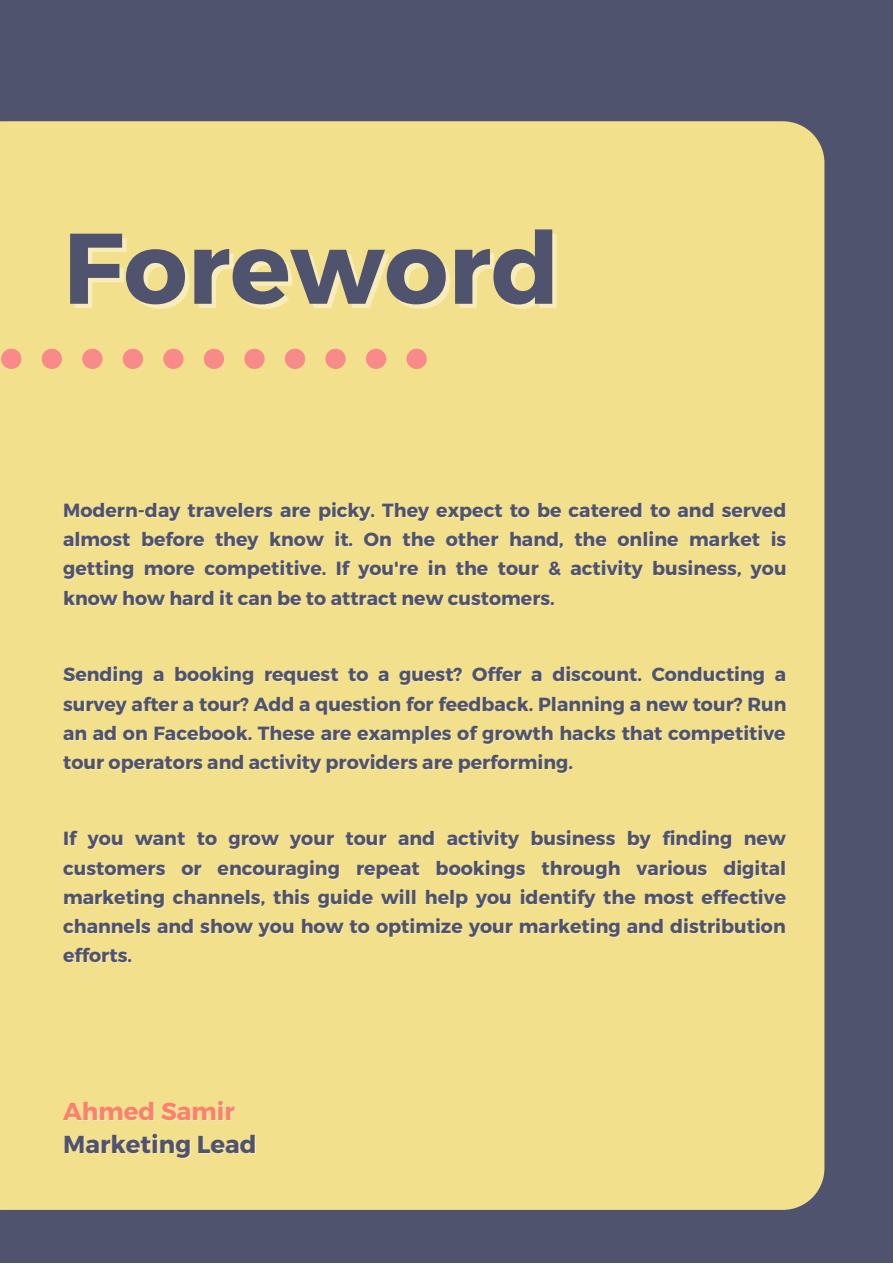
<style>
.page{position:relative;width:893px;height:1264px;background:#fff}
.page>*{position:absolute;margin:0;border:0;box-sizing:border-box;transform-origin:0 0}
.t1{font:700 100.05px "Montserrat";color:#50536e}
.t2{font:700 24.45px "Montserrat";color:#50536e}
.t3{font:700 24.45px "Montserrat";color:#fc816d}
.t4{font:700 19.05px/29.2px "Montserrat";color:#50536e;text-align:justify}
</style>
<div class="page">
<div style="left:0;top:0;width:892px;height:1262px;background:#50536e"></div>
<div style="left:0;top:121px;width:824px;height:1088px;background:#f3e08c"></div>
<svg style="left:0;top:349px;width:426px;height:20px;background:#f5bc8b"></svg>
<h1 class="t1" style="left:63px;top:203px;width:498px">Foreword</h1>
<p class="t4" style="left:63px;top:494px;width:725px">Modern-day travelers are picky. They expect to be catered to and served almost before they know it. On the other hand, the online market is getting more competitive. If you're in the tour &amp; activity business, you know how hard it can be to attract new customers.</p>
<p class="t4" style="left:63px;top:659px;width:725px">Sending a booking request to a guest? Offer a discount. Conducting a survey after a tour? Add a question for feedback. Planning a new tour? Run an ad on Facebook. These are examples of growth hacks that competitive tour operators and activity providers are performing.</p>
<p class="t4" style="left:63px;top:823px;width:724px">If you want to grow your tour and activity business by finding new customers or encouraging repeat bookings through various digital marketing channels, this guide will help you identify the most effective channels and show you how to optimize your marketing and distribution efforts.</p>
<p class="t3" style="left:63px;top:1094px;width:173px">Ahmed Samir</p>
<p class="t2" style="left:63px;top:1128px;width:195px">Marketing Lead</p>
</div>
